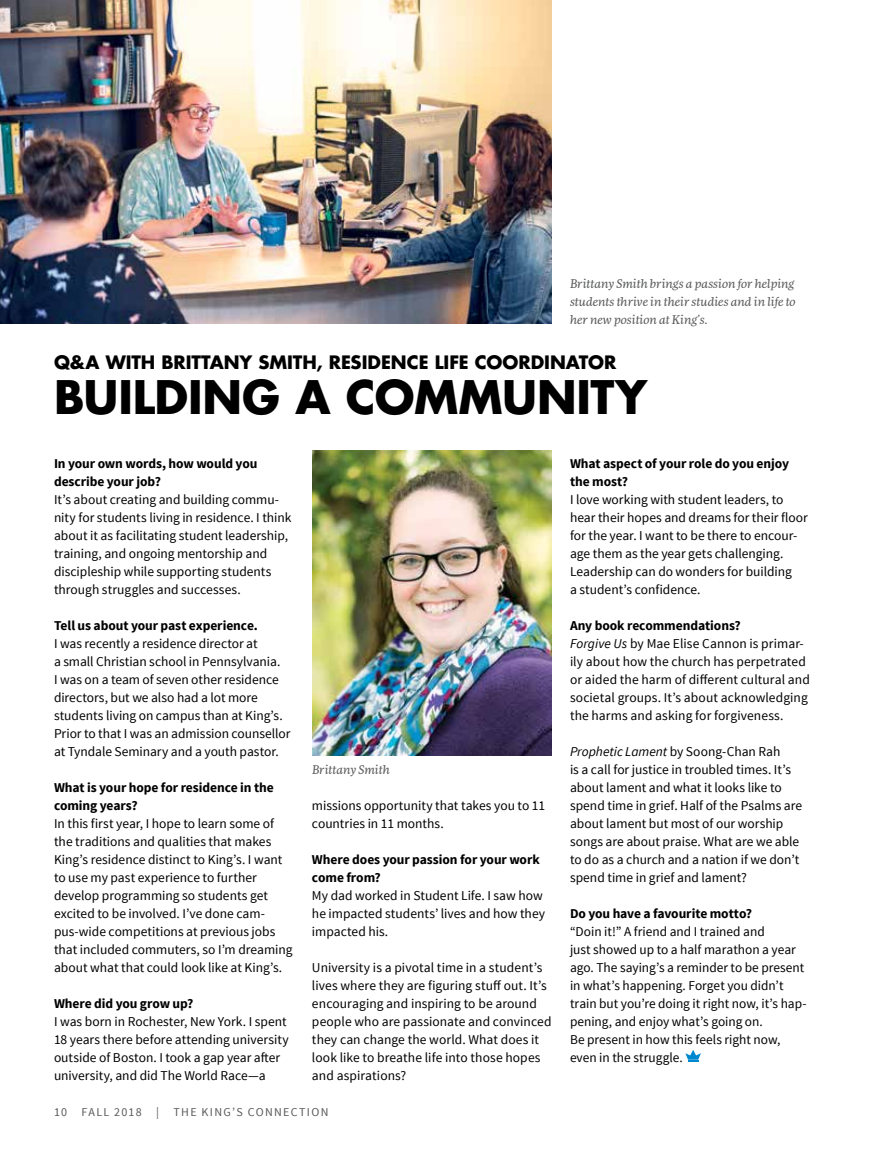
<style>
.page{position:relative;width:891px;height:1161px;background:#fff}
.page>*{position:absolute;margin:0;border:0;box-sizing:border-box;transform-origin:0 0}
.t1{font:700 45px "Futura Std";letter-spacing:-.005em;color:#000}
.t2{font:700 18px "Futura Std";color:#000}
.t3{font:13.5px/18px "Source Sans Pro";color:#000}
.t4{font:700 13.5px/18px "Source Sans Pro";letter-spacing:-.005em;color:#000}
.t5{font:italic 12px/18px "More Pro";color:#58595b;text-align:justify}
.t6{font:12px "Source Sans Pro";letter-spacing:.11em;color:#58595b}
.s1{font-weight:700}
.s2{font-style:italic}
</style>
<div class="page">
<img style="left:312px;top:450px;width:240px;height:306px">
<svg style="left:685px;top:1050px;width:16px;height:12px"></svg>
<img style="left:0;top:0;width:552px;height:324px">
<p class="t5" style="left:570px;top:274px;width:227px">Brittany Smith brings a passion for helping students thrive in their studies and in life to her new position at King’s.</p>
<h2 class="t2" style="left:54px;top:350px;width:564px">Q&amp;A WITH BRITTANY SMITH, RESIDENCE LIFE COORDINATOR</h2>
<h1 class="t1" style="left:54px;top:367px;width:595px">BUILDING A COMMUNITY</h1>
<p class="t4" style="left:54px;top:455px;width:205px">In your own words, how would you describe your job?</p>
<p class="t3" style="left:54px;top:491px;width:239px">It’s about creating and building commu&shy;nity for students living in residence. I think about it as facilitating student leadership, training, and ongoing mentorship and discipleship while supporting students through struggles and successes.</p>
<p class="t4" style="left:54px;top:617px;width:205px">Tell us about your past experience.</p>
<p class="t3" style="left:54px;top:635px;width:238px">I was recently a residence director at<br>a small Christian school in Pennsylvania.<br>I was on a team of seven other residence directors, but we also had a lot more students living on campus than at King’s.<br>Prior to that I was an admission counsellor at Tyndale Seminary and a youth pastor.</p>
<p class="t4" style="left:54px;top:779px;width:221px">What is your hope for residence in the coming years?</p>
<p class="t3" style="left:54px;top:815px;width:240px">In this first year, I hope to learn some of the traditions and qualities that makes King’s residence distinct to King’s. I want to use my past experience to further develop programming so students get excited to be involved. I’ve done cam&shy;pus-wide competitions at previous jobs that included commuters, so I’m dreaming about what that could look like at King’s.</p>
<p class="t4" style="left:54px;top:995px;width:141px">Where did you grow up?</p>
<p class="t3" style="left:54px;top:1013px;width:236px">I was born in Rochester, New York. I spent 18 years there before attending university outside of Boston. I took a gap year after university, and did The World Race—a</p>
<p class="t5" style="left:312px;top:760px;width:79px">Brittany Smith</p>
<p class="t3" style="left:312px;top:797px;width:235px">missions opportunity that takes you to 11 countries in 11 months.</p>
<p class="t4" style="left:312px;top:851px;width:229px">Where does your passion for your work come from?</p>
<p class="t3" style="left:312px;top:887px;width:235px">My dad worked in Student Life. I saw how he impacted students’ lives and how they impacted his.</p>
<p class="t3" style="left:312px;top:959px;width:241px">University is a pivotal time in a student’s lives where they are figuring stuff out. It’s encouraging and inspiring to be around people who are passionate and convinced they can change the world. What does it look like to breathe life into those hopes and aspirations?</p>
<p class="t6" style="left:54px;top:1105px;width:276px">10 FALL 2018 | THE KING’S CONNECTION</p>
<p class="t4" style="left:570px;top:455px;width:221px">What aspect of your role do you enjoy the most?</p>
<p class="t3" style="left:570px;top:491px;width:239px">I love working with student leaders, to hear their hopes and dreams for their floor for the year. I want to be there to encour&shy;age them as the year gets challenging.<br>Leadership can do wonders for building<br>a student’s confidence.</p>
<p class="t3" style="left:570px;top:617px;width:241px"><span class="s1">Any book recommendations?<br></span><span class="s2">Forgive Us</span> by Mae Elise Cannon is primar&shy;ily about how the church has perpetrated or aided the harm of different cultural and societal groups. It’s about acknowledging the harms and asking for forgiveness.</p>
<p class="t3" style="left:570px;top:743px;width:234px"><span class="s2">Prophetic Lament</span> by Soong-Chan Rah<br>is a call for justice in troubled times. It’s about lament and what it looks like to spend time in grief. Half of the Psalms are about lament but most of our worship songs are about praise. What are we able to do as a church and a nation if we don’t spend time in grief and lament?</p>
<p class="t4" style="left:570px;top:905px;width:184px">Do you have a favourite motto?</p>
<p class="t3" style="left:570px;top:923px;width:238px">“Doin it!” A friend and I trained and<br>just showed up to a half marathon a year ago. The saying’s a reminder to be present in what’s happening. Forget you didn’t train but you’re doing it right now, it’s hap&shy;pening, and enjoy what’s going on.<br>Be present in how this feels right now, even in the struggle.</p>
</div>
